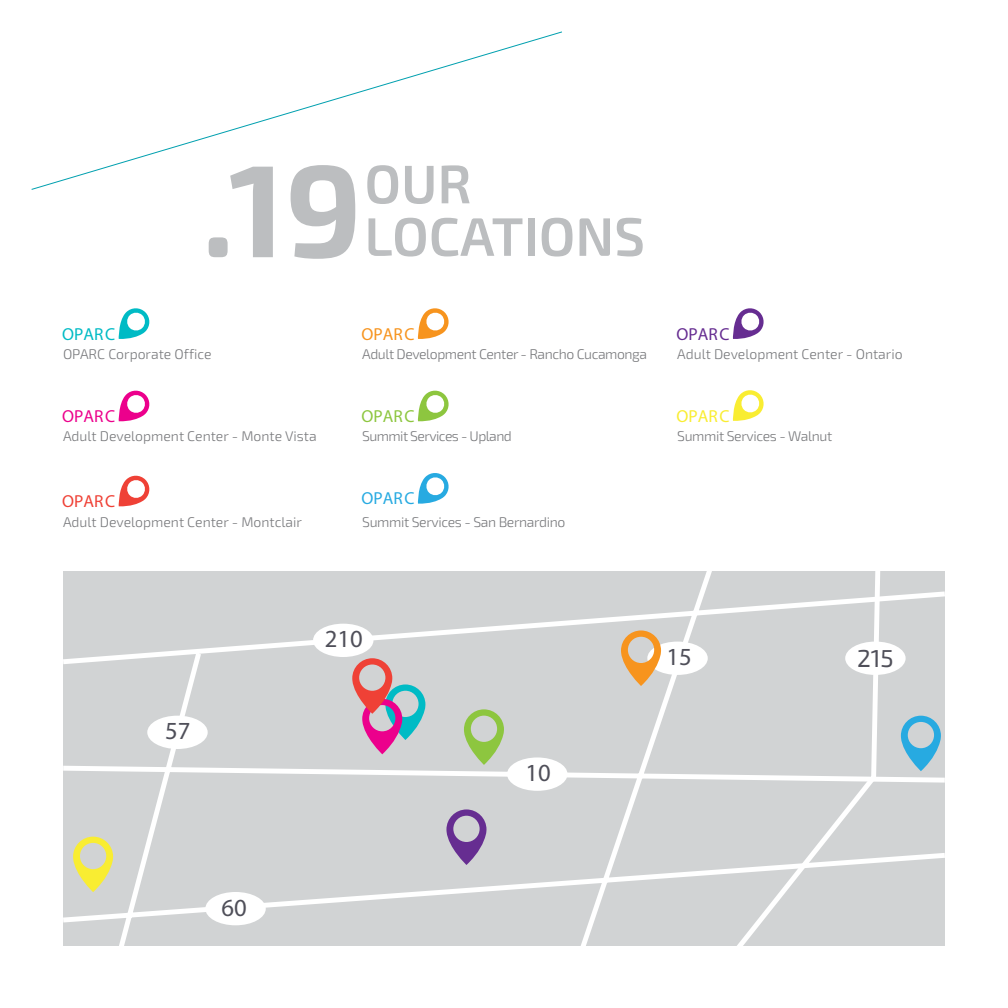
<style>
.page{position:relative;width:1008px;height:1008px;background:#fff}
.page>*{position:absolute;margin:0;border:0;box-sizing:border-box;transform-origin:0 0}
.t1{font:700 131.25px "Exo 2";color:#bcbec0}
.t2{font:600 54.25px "Exo 2";color:#bcbec0}
.t3{font:24.68px "Myriad Pro";color:#4f4f59}
.t4{font:24.5px "Exo 2";color:#4f4f59}
.t5{font:17.32px "Myriad Pro";color:#00bbc5}
.t6{font:17.32px "Myriad Pro";color:#ec008c}
.t7{font:17.32px "Myriad Pro";color:#8dc63f}
.t8{font:17.32px "Myriad Pro";color:#ef4136}
.t9{font:17.32px "Myriad Pro";color:#27aae1}
.t10{font:17.32px "Myriad Pro";color:#f7941e}
.t11{font:17.32px "Myriad Pro";color:#f9ed32}
.t12{font:17.32px "Myriad Pro";color:#662d91}
.t13{font:300 14px "Exo 2";letter-spacing:-.005em;color:#77787b}
.t14{font:300 14px "Exo 2";letter-spacing:-.025em;color:#77787b}
.t15{font:300 14px "Exo 2";letter-spacing:-.03em;color:#77787b}
.t16{font:300 14px "Exo 2";letter-spacing:-.04em;color:#77787b}
</style>
<div class="page">
<svg style="left:31px;top:31px;width:531px;height:159px"></svg>
<div style="left:63px;top:571px;width:882px;height:375px;background:#d1d3d4"></div>
<div style="left:313px;top:624px;width:60px;height:33px;background:#fff;border-radius:50%"></div>
<div style="left:647px;top:642px;width:61px;height:33px;background:#fff;border-radius:50%"></div>
<div style="left:507px;top:757px;width:61px;height:34px;background:#fff;border-radius:50%"></div>
<div style="left:205px;top:892px;width:61px;height:33px;background:#fff;border-radius:50%"></div>
<div style="left:147px;top:716px;width:61px;height:33px;background:#fff;border-radius:50%"></div>
<svg style="left:352px;top:658px;width:73px;height:96px"></svg>
<svg style="left:73px;top:837px;width:40px;height:55px"></svg>
<svg style="left:464px;top:709px;width:40px;height:56px"></svg>
<svg style="left:446px;top:809px;width:41px;height:56px"></svg>
<svg style="left:118px;top:308px;width:32px;height:31px"></svg>
<svg style="left:118px;top:390px;width:32px;height:32px"></svg>
<svg style="left:417px;top:390px;width:32px;height:32px"></svg>
<svg style="left:417px;top:473px;width:32px;height:31px"></svg>
<svg style="left:118px;top:475px;width:32px;height:32px"></svg>
<svg style="left:417px;top:308px;width:32px;height:31px"></svg>
<svg style="left:732px;top:390px;width:32px;height:31px"></svg>
<svg style="left:732px;top:308px;width:32px;height:31px"></svg>
<svg style="left:621px;top:630px;width:40px;height:56px"></svg>
<svg style="left:901px;top:716px;width:40px;height:55px"></svg>
<svg style="left:723px;top:571px;width:160px;height:375px"></svg>
<div style="left:845px;top:642px;width:61px;height:33px;background:#fff;border-radius:50%"></div>
<p class="t5" style="left:62px;top:323px;width:55px">OPARC</p>
<h1 class="t1" style="left:202px;top:133px;width:162px">.19</h1>
<h2 class="t2" style="left:364px;top:152px;width:109px">OUR</h2>
<h2 class="t2" style="left:364px;top:205px;width:282px">LOCATIONS</h2>
<p class="t10" style="left:361px;top:323px;width:55px">OPARC</p>
<p class="t12" style="left:676px;top:323px;width:55px">OPARC</p>
<p class="t13" style="left:63px;top:346px;width:150px">OPARC Corporate Office</p>
<p class="t15" style="left:362px;top:346px;width:286px">Adult Development Center - Rancho Cucamonga</p>
<p class="t13" style="left:677px;top:346px;width:227px">Adult Development Center - Ontario</p>
<p class="t6" style="left:62px;top:405px;width:55px">OPARC</p>
<p class="t7" style="left:361px;top:405px;width:55px">OPARC</p>
<p class="t11" style="left:676px;top:405px;width:55px">OPARC</p>
<p class="t13" style="left:63px;top:428px;width:255px">Adult Development Center - Monte Vista</p>
<p class="t16" style="left:362px;top:428px;width:151px">Summit Services - Upland</p>
<p class="t14" style="left:677px;top:428px;width:156px">Summit Services - Walnut</p>
<p class="t8" style="left:62px;top:491px;width:55px">OPARC</p>
<p class="t9" style="left:361px;top:488px;width:55px">OPARC</p>
<p class="t13" style="left:63px;top:514px;width:241px">Adult Development Center - Montclair</p>
<p class="t14" style="left:362px;top:514px;width:205px">Summit Services - San Bernardino</p>
<h3 class="t3" style="left:165px;top:716px;width:27px">57</h3>
<h3 class="t3" style="left:222px;top:892px;width:27px">60</h3>
<h3 class="t3" style="left:325px;top:624px;width:39px">210</h3>
<h3 class="t3" style="left:525px;top:758px;width:27px">10</h3>
<h3 class="t3" style="left:667px;top:642px;width:27px">15</h3>
<h3 class="t4" style="left:857px;top:644px;width:38px">215</h3>
</div>
